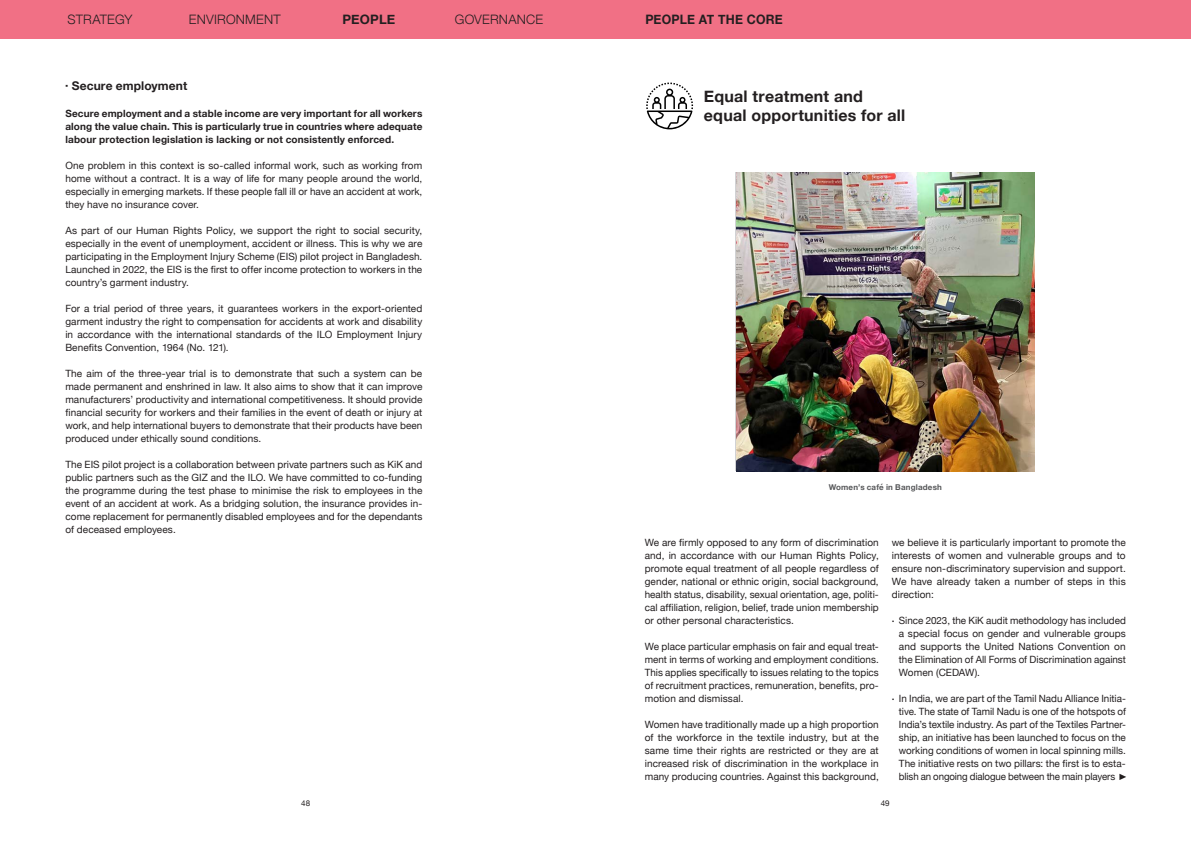
<style>
.page{position:relative;width:1191px;height:842px;background:#fff}
.page>*{position:absolute;margin:0;border:0;box-sizing:border-box;transform-origin:0 0}
.t1{font:700 16px/19.2px "Helvetica Neue";letter-spacing:.015em;color:#231f20}
.t2{font:300 13px "Helvetica Neue";letter-spacing:.015em;color:#231f20}
.t3{font:700 13px "Helvetica Neue";letter-spacing:.015em;color:#231f20;scale:.94 1}
.t4{font:700 13px "Helvetica Neue";letter-spacing:.015em;color:#231f20}
.t5{font:700 12px "Helvetica Neue";letter-spacing:.005em;color:#231f20}
.t6{font:10px/13px "Helvetica Neue";letter-spacing:.005em;color:#231f20;text-align:justify}
.t7{font:700 10px/13px "Helvetica Neue";letter-spacing:.015em;color:#231f20;text-align:justify}
.t8{font:700 8px "Helvetica Neue";letter-spacing:.02em;color:#57585a}
.t9{font:8px "Helvetica Neue";color:#231f20}
.s1{font-weight:500}
</style>
<div class="page">
<div style="left:0;top:0;width:1191px;height:39px;background:#f17085"></div>
<svg style="left:646px;top:83px;width:47px;height:46px"></svg>
<img style="left:736px;top:172px;width:299px;height:299px">
<svg style="left:1119px;top:774px;width:7px;height:6px"></svg>
<h2 class="t2" style="left:67px;top:9px;width:66px">STRATEGY</h2>
<h2 class="t2" style="left:189px;top:9px;width:93px">ENVIRONMENT</h2>
<h2 class="t4" style="left:342px;top:10px;width:54px">PEOPLE</h2>
<h2 class="t2" style="left:455px;top:9px;width:90px">GOVERNANCE</h2>
<h2 class="t3" style="left:645px;top:10px;width:148px">PEOPLE AT THE CORE</h2>
<p class="t5" style="left:65px;top:76px;width:124px">· Secure employment</p>
<p class="t7" style="left:65px;top:107px;width:358px">Secure employment and a stable income are very important for all workers along the value chain. This is particularly true in countries where adequate labour protection legislation is lacking or not consistently enforced.</p>
<p class="t6" style="left:65px;top:159px;width:358px">One problem in this context is so-called informal work, such as working from home without a contract. It is a way of life for many people around the world, especially in emerging markets. If these people fall ill or have an accident at work, they have no insurance cover.</p>
<p class="t6" style="left:65px;top:224px;width:358px">As part of our Human Rights Policy, we support the right to social security, especially in the event of unemployment, accident or illness. This is why we are participating in the Employment Injury Scheme (EIS) pilot project in Bangladesh.<br>Launched in 2022, the EIS is the first to offer income protection to workers in the country’s garment industry.</p>
<p class="t6" style="left:65px;top:302px;width:358px">For a trial period of three years, it guarantees workers in the export-oriented garment industry the right to compensation for accidents at work and disability in accordance with the international standards of the ILO Employment Injury Benefits Convention, 1964 (No. 121).</p>
<p class="t6" style="left:65px;top:367px;width:358px">The aim of the three-year trial is to demonstrate that such a system can be made permanent and enshrined in law. It also aims to show that it can improve manufacturers’ productivity and international competitiveness. It should provide financial security for workers and their families in the event of death or injury at work, and help international buyers to demonstrate that their products have been produced under ethically sound conditions.</p>
<p class="t6" style="left:65px;top:458px;width:358px">The EIS pilot project is a collaboration between private partners such as KiK and public partners such as the GIZ and the ILO. We have committed to co-funding the programme during the test phase to minimise the risk to employees in the event of an accident at work. As a bridging solution, the insurance provides in&shy;come replacement for permanently disabled employees and for the dependants of deceased employees.</p>
<h1 class="t1" style="left:704px;top:87px;width:203px">Equal treatment and equal opportunities for all</h1>
<p class="t8" style="left:828px;top:480px;width:115px">Women’s café in Bangladesh</p>
<p class="t6" style="left:645px;top:536px;width:235px">We are firmly opposed to any form of discrimination and, in accordance with our Human Rights Policy, promote equal treatment of all people regardless of gender, national or ethnic origin, social background, health status, disability, sexual orientation, age, politi&shy;cal affiliation, religion, belief, trade union membership or other personal characteristics.</p>
<p class="t6" style="left:645px;top:640px;width:235px">We place particular emphasis on fair and equal treat&shy;ment in terms of working and employment conditions.<br>This applies specifically to issues relating to the topics of recruitment practices, remuneration, benefits, pro&shy;motion and dismissal.</p>
<p class="t6" style="left:645px;top:718px;width:235px">Women have traditionally made up a high proportion of the workforce in the textile industry, but at the same time their rights are restricted or they are at increased risk of discrimination in the workplace in many producing countries. Against this background,</p>
<p class="t6" style="left:891px;top:536px;width:235px">we believe it is particularly important to promote the interests of women and vulnerable groups and to ensure non-discriminatory supervision and support.<br>We have already taken a number of steps in this direction:</p>
<p class="t6" style="left:899px;top:614px;width:229px;text-indent:-7px"><span class="s1">·</span> Since 2023, the KiK audit methodology has included a special focus on gender and vulnerable groups and supports the United Nations Convention on the Elimination of All Forms of Discrimination against Women (CEDAW).</p>
<p class="t6" style="left:899px;top:692px;width:229px;text-indent:-7px"><span class="s1">·</span> In India, we are part of the Tamil Nadu Alliance Initia&shy;tive. The state of Tamil Nadu is one of the hotspots of India’s textile industry. As part of the Textiles Partner&shy;ship, an initiative has been launched to focus on the working conditions of women in local spinning mills.<br>The initiative rests on two pillars: the first is to esta&shy;blish an ongoing dialogue between the main players</p>
<p class="t9" style="left:301px;top:797px;width:11px">48</p>
<p class="t9" style="left:880px;top:797px;width:10px">49</p>
</div>
